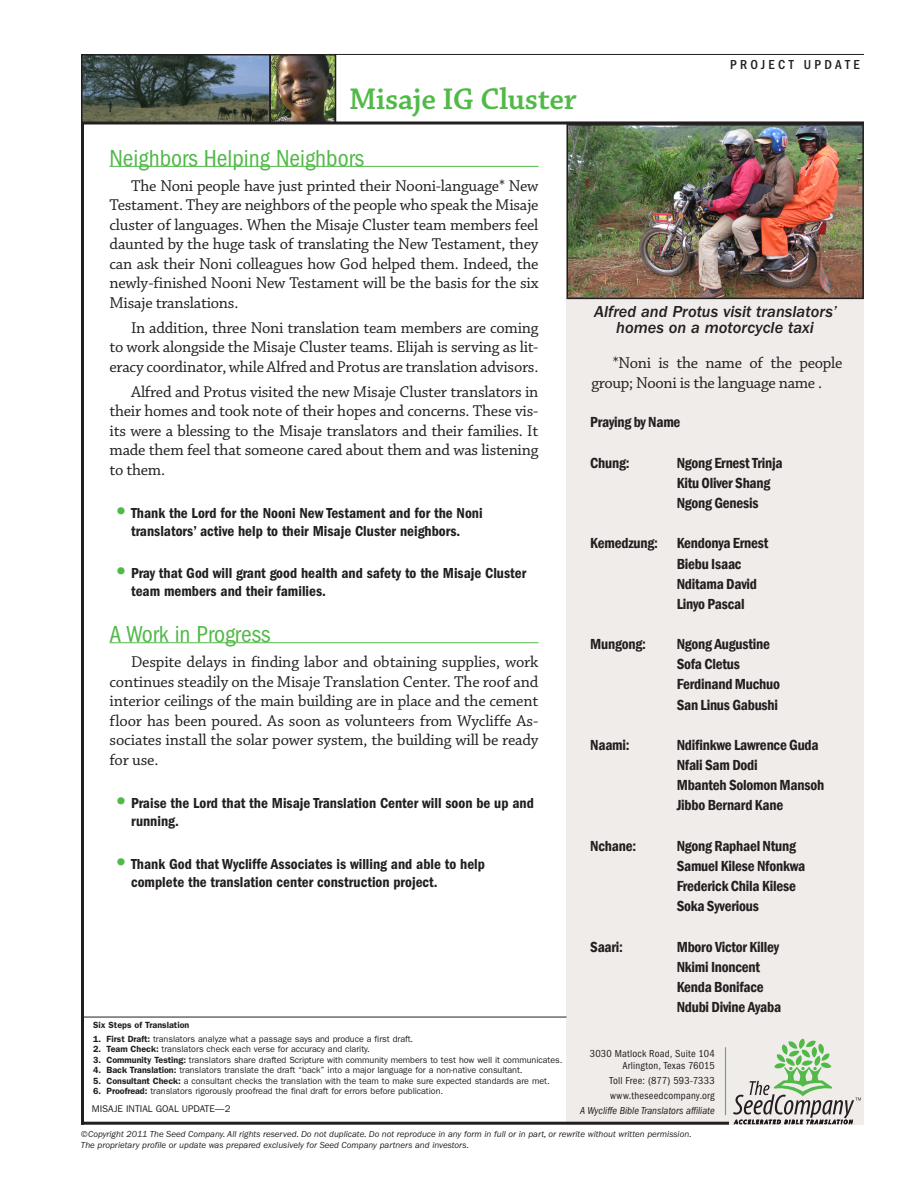
<style>
.page{position:relative;width:918px;height:1188px;background:#fff}
.page>*{position:absolute;margin:0;border:0;box-sizing:border-box;transform-origin:0 0}
.Heading-pg2_LangName{font:600 31.5px "Chaparral Pro";letter-spacing:-.01em;color:#51b948}
.SubHeading{font:condensed 24px "ITC Franklin Gothic Std";color:#51b948}
.Body_Text{font:16.5px/19.5px "Chaparral Pro";letter-spacing:-.015em;color:#231f20;text-align:justify}
.Captions{font:16.5px/16.5px "ITC Franklin Gothic Std Med It";color:#231f20;text-align:center}
.Body_Text-2{font:600 condensed 15px "Franklin Gothic";letter-spacing:-.015em;color:#231f20}
.Prayer_Bullets{font:15px/18px "ITC Franklin Gothic Std Dm Cd";color:#231f20}
.Heading-pg2__Project{font:500 condensed 13.5px "ITC Franklin Gothic Std";letter-spacing:.25em;color:#231f20}
.t1{font:condensed 10.5px/12px "ITC Franklin Gothic Std";letter-spacing:.02em;color:#231f20;text-align:right}
.t2{font:italic condensed 10.5px "ITC Franklin Gothic Std";color:#231f20}
.t3{font:9.75px "ITC Franklin Gothic Std";color:#231f20}
.t4{font:9px "ITC Franklin Gothic Std";letter-spacing:-.005em;color:#231f20}
.t5{font:italic 9px/10.5px "ITC Franklin Gothic Std";color:#231f20}
.t6{font:600 9px "ITC Franklin Gothic Std";color:#231f20}
.s1{font-family:"ITC Franklin Gothic Std Hvy";font-size:21px;color:#51b948}
.s2{font-weight:600}
</style>
<div class="page">
<div style="left:567px;top:122px;width:297px;height:1003px;background:#f0ecea"></div>
<hr style="left:328px;top:54px;width:536px;height:1px;background:#231f20">
<hr style="left:109px;top:166px;width:429px;height:1px;background:#51b948">
<hr style="left:109px;top:642px;width:429px;height:1px;background:#51b948">
<hr style="left:81px;top:122px;width:783px;height:2px;background:#231f20">
<hr style="left:81px;top:108px;width:3px;height:1017px;background:#231f20">
<hr style="left:81px;top:1122px;width:648px;height:3px;background:#231f20">
<img style="left:84px;top:57px;width:184px;height:63px">
<div style="left:81px;top:54px;width:190px;height:69px;border:2px solid #231f20"></div>
<img style="left:273px;top:57px;width:60px;height:63px">
<div style="left:270px;top:54px;width:66px;height:69px;border:2px solid #231f20"></div>
<svg style="left:733px;top:1039px;width:128px;height:86px"></svg>
<hr style="left:725px;top:1047px;width:1px;height:68px;background:#51b948">
<hr style="left:84px;top:1017px;width:483px;height:1px;background:#231f20">
<img style="left:570px;top:127px;width:291px;height:169px">
<div style="left:567px;top:124px;width:297px;height:175px;border:2px solid #231f20"></div>
<p class="Heading-pg2_LangName" style="left:349px;top:81px;width:229px">Misaje IG Cluster</p>
<p class="SubHeading" style="left:110px;top:145px;width:256px">Neighbors Helping Neighbors</p>
<p class="Body_Text" style="left:110px;top:177px;width:431px;text-indent:22px">The Noni people have just printed their Nooni-language* New Testament. They are neighbors of the people who speak the Misaje cluster of languages. When the Misaje Cluster team members feel daunted by the huge task of translating the New Testament, they can ask their Noni colleagues how God helped them. Indeed, the newly-finished Nooni New Testament will be the basis for the six Misaje translations.</p>
<p class="Body_Text" style="left:110px;top:318px;width:431px;text-indent:22px">In addition, three Noni translation team members are coming to work alongside the Misaje Cluster teams. Elijah is serving as lit&shy;eracy coordinator, while Alfred and Protus are translation advisors.</p>
<p class="Body_Text" style="left:110px;top:382px;width:431px;text-indent:22px">Alfred and Protus visited the new Misaje Cluster translators in their homes and took note of their hopes and concerns. These vis&shy;its were a blessing to the Misaje translators and their families. It made them feel that someone cared about them and was listening to them.</p>
<p class="Prayer_Bullets" style="left:115px;top:504px;width:369px;text-align:center"><span class="s1">•</span> Thank the Lord for the Nooni New Testament and for the Noni translators’ active help to their Misaje Cluster neighbors.</p>
<p class="Prayer_Bullets" style="left:131px;top:565px;width:397px;text-indent:-16px"><span class="s1">•</span> Pray that God will grant good health and safety to the Misaje Cluster team members and their families.</p>
<p class="SubHeading" style="left:110px;top:621px;width:163px">A Work in Progress</p>
<p class="Body_Text" style="left:110px;top:653px;width:431px;text-indent:22px">Despite delays in finding labor and obtaining supplies, work continues steadily on the Misaje Translation Center. The roof and interior ceilings of the main building are in place and the cement floor has been poured. As soon as volunteers from Wycliffe As&shy;sociates install the solar power system, the building will be ready for use.</p>
<p class="Prayer_Bullets" style="left:131px;top:794px;width:404px;text-indent:-16px"><span class="s1">•</span> Praise the Lord that the Misaje Translation Center will soon be up and running.</p>
<p class="Prayer_Bullets" style="left:131px;top:855px;width:355px;text-indent:-16px"><span class="s1">•</span> Thank God that Wycliffe Associates is willing and able to help complete the translation center construction project.</p>
<p class="Heading-pg2__Project" style="left:730px;top:57px;width:131px">PROJECT UPDATE</p>
<p class="Captions" style="left:594px;top:303px;width:244px">Alfred and Protus visit translators’ homes on a motorcycle taxi</p>
<p class="Body_Text" style="left:591px;top:354px;width:252px;text-indent:22px">*Noni is the name of the people group; Nooni is the language name .</p>
<p class="Body_Text-2" style="left:590px;top:412px;width:92px">Praying by Name</p>
<p class="Body_Text-2" style="left:590px;top:453px;width:41px">Chung:</p>
<p class="Body_Text-2" style="left:677px;top:453px;width:107px">Ngong Ernest Trinja</p>
<p class="Body_Text-2" style="left:677px;top:473px;width:95px">Kitu Oliver Shang</p>
<p class="Body_Text-2" style="left:677px;top:493px;width:83px">Ngong Genesis</p>
<p class="Body_Text-2" style="left:590px;top:533px;width:69px">Kemedzung:</p>
<p class="Body_Text-2" style="left:677px;top:533px;width:93px">Kendonya Ernest</p>
<p class="Body_Text-2" style="left:677px;top:553px;width:66px">Biebu Isaac</p>
<p class="Body_Text-2" style="left:677px;top:574px;width:82px">Nditama David</p>
<p class="Body_Text-2" style="left:677px;top:594px;width:69px">Linyo Pascal</p>
<p class="Body_Text-2" style="left:590px;top:634px;width:57px">Mungong:</p>
<p class="Body_Text-2" style="left:677px;top:634px;width:95px">Ngong Augustine</p>
<p class="Body_Text-2" style="left:677px;top:654px;width:65px">Sofa Cletus</p>
<p class="Body_Text-2" style="left:677px;top:674px;width:105px">Ferdinand Muchuo</p>
<p class="Body_Text-2" style="left:677px;top:695px;width:103px">San Linus Gabushi</p>
<p class="Body_Text-2" style="left:590px;top:735px;width:41px">Naami:</p>
<p class="Body_Text-2" style="left:677px;top:735px;width:144px">Ndifinkwe Lawrence Guda</p>
<p class="Body_Text-2" style="left:677px;top:755px;width:83px">Nfali Sam Dodi</p>
<p class="Body_Text-2" style="left:677px;top:775px;width:149px">Mbanteh Solomon Mansoh</p>
<p class="Body_Text-2" style="left:677px;top:795px;width:108px">Jibbo Bernard Kane</p>
<p class="Body_Text-2" style="left:590px;top:836px;width:47px">Nchane:</p>
<p class="Body_Text-2" style="left:677px;top:836px;width:121px">Ngong Raphael Ntung</p>
<p class="Body_Text-2" style="left:677px;top:856px;width:130px">Samuel Kilese Nfonkwa</p>
<p class="Body_Text-2" style="left:677px;top:876px;width:121px">Frederick Chila Kilese</p>
<p class="Body_Text-2" style="left:677px;top:896px;width:84px">Soka Syverious</p>
<p class="Body_Text-2" style="left:590px;top:937px;width:34px">Saari:</p>
<p class="Body_Text-2" style="left:677px;top:937px;width:104px">Mboro Victor Killey</p>
<p class="Body_Text-2" style="left:677px;top:957px;width:85px">Nkimi Inoncent</p>
<p class="Body_Text-2" style="left:677px;top:977px;width:89px">Kenda Boniface</p>
<p class="Body_Text-2" style="left:677px;top:997px;width:106px">Ndubi Divine Ayaba</p>
<p class="t6" style="left:93px;top:1020px;width:98px">Six Steps of Translation</p>
<p class="t4" style="left:93px;top:1034px;width:322px"><span class="s2">1. First Draft:</span> translators analyze what a passage says and produce a first draft.</p>
<p class="t4" style="left:93px;top:1044px;width:278px"><span class="s2">2. Team Check:</span> translators check each verse for accuracy and clarity.</p>
<p class="t4" style="left:93px;top:1055px;width:471px"><span class="s2">3. Community Testing:</span> translators share drafted Scripture with community members to test how well it communicates.</p>
<p class="t4" style="left:93px;top:1065px;width:431px"><span class="s2">4. Back Translation:</span> translators translate the draft “back” into a major language for a non-native consultant.</p>
<p class="t4" style="left:93px;top:1076px;width:458px"><span class="s2">5. Consultant Check:</span> a consultant checks the translation with the team to make sure expected standards are met.</p>
<p class="t4" style="left:93px;top:1086px;width:352px"><span class="s2">6. Proofread:</span> translators rigorously proofread the final draft for errors before publication.</p>
<p class="t3" style="left:92px;top:1103px;width:140px">MISAJE INTIAL GOAL UPDATE—2</p>
<p class="t1" style="left:590px;top:1048px;width:126px">3030 Matlock Road, Suite 104<br>Arlington, Texas 76015</p>
<p class="t1" style="left:610px;top:1075px;width:107px">Toll Free: (877) 593-7333</p>
<p class="t1" style="left:610px;top:1090px;width:106px">www.theseedcompany.org</p>
<p class="t2" style="left:580px;top:1105px;width:136px">A Wycliffe Bible Translators affiliate</p>
<p class="t5" style="left:81px;top:1129px;width:612px">© Copyright 2011 The Seed Company. All rights reserved. Do not duplicate. Do not reproduce in any form in full or in part, or rewrite without written permission.<br>The proprietary profile or update was prepared exclusively for Seed Company partners and investors.</p>
</div>
